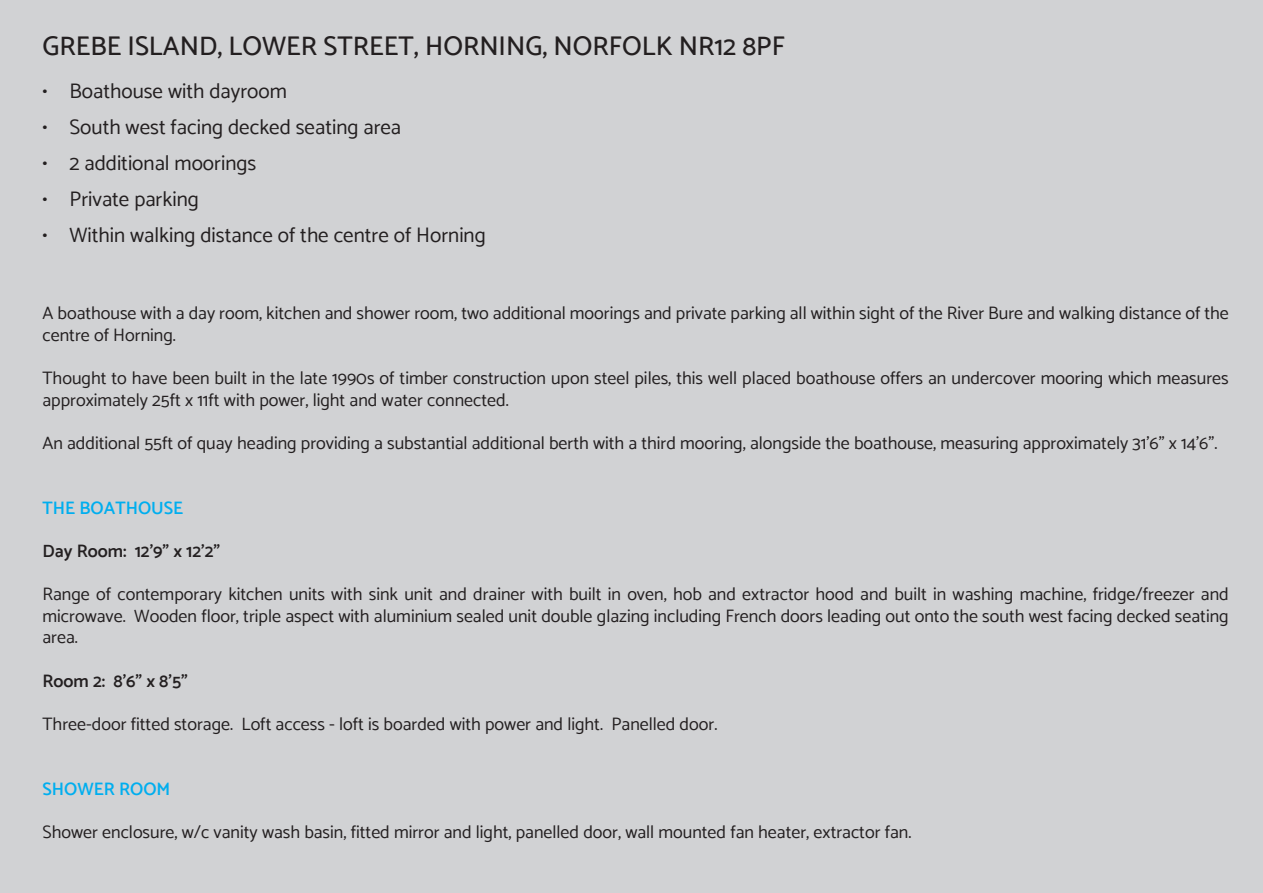
<style>
.page{position:relative;width:1263px;height:893px;background:#d1d2d4}
.page>*{position:absolute;margin:0;border:0;box-sizing:border-box;transform-origin:0 0}
.t1{font:500 27px "Catamaran";color:#231f20}
.t2{font:21px "Catamaran";color:#231f20}
.t3{font:18px/21.6px "Catamaran";color:#231f20}
.t4{font:600 18px "Catamaran";color:#231f20}
.t5{font:600 18px "Catamaran";color:#00aeef}
</style>
<div class="page">
<h1 class="t1" style="left:43px;top:30px;width:744px">GREBE ISLAND, LOWER STREET, HORNING, NORFOLK NR12 8PF</h1>
<p class="t2" style="left:43px;top:78px;width:246px">• Boathouse with dayroom</p>
<p class="t2" style="left:43px;top:114px;width:360px">• South west facing decked seating area</p>
<p class="t2" style="left:43px;top:150px;width:215px">• 2 additional moorings</p>
<p class="t2" style="left:43px;top:186px;width:158px">• Private parking</p>
<p class="t2" style="left:43px;top:222px;width:445px">• Within walking distance of the centre of Horning</p>
<p class="t3" style="left:43px;top:302px;width:1188px">A boathouse with a day room, kitchen and shower room, two additional moorings and private parking all within sight of the River Bure and walking distance of the centre of Horning.</p>
<p class="t3" style="left:43px;top:367px;width:1188px">Thought to have been built in the late 1990s of timber construction upon steel piles, this well placed boathouse offers an undercover mooring which measures approximately 25ft x 11ft with power, light and water connected.</p>
<p class="t3" style="left:43px;top:432px;width:1176px">An additional 55ft of quay heading providing a substantial additional berth with a third mooring, alongside the boathouse, measuring approximately 31’6” x 14’6”.</p>
<p class="t5" style="left:43px;top:497px;width:142px">THE BOATHOUSE</p>
<p class="t4" style="left:43px;top:540px;width:179px">Day Room: 12’9” x 12’2”</p>
<p class="t3" style="left:43px;top:583px;width:1188px;text-align:justify">Range of contemporary kitchen units with sink unit and drainer with built in oven, hob and extractor hood and built in washing machine, fridge/freezer and microwave. Wooden floor, triple aspect with aluminium sealed unit double glazing including French doors leading out onto the south west facing decked seating area.</p>
<p class="t4" style="left:43px;top:670px;width:147px">Room 2: 8’6” x 8’5”</p>
<p class="t3" style="left:43px;top:713px;width:676px">Three-door fitted storage. Loft access - loft is boarded with power and light. Panelled door.</p>
<p class="t5" style="left:43px;top:778px;width:129px">SHOWER ROOM</p>
<p class="t3" style="left:43px;top:821px;width:870px">Shower enclosure, w/c vanity wash basin, fitted mirror and light, panelled door, wall mounted fan heater, extractor fan.</p>
</div>
